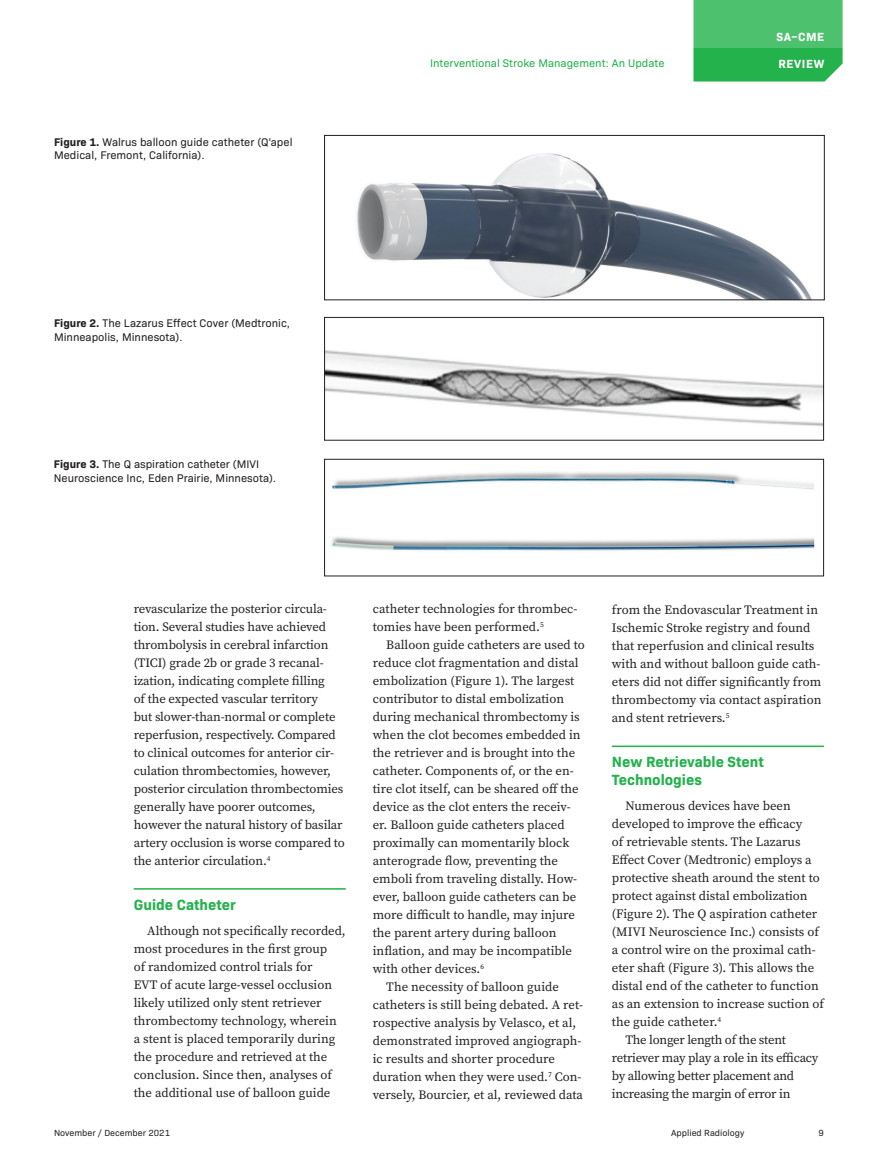
<style>
.page{position:relative;width:878px;height:1175px;background:#fff}
.page>*{position:absolute;margin:0;border:0;box-sizing:border-box;transform-origin:0 0}
.Heading-CME{font:700 15px/18px "Bio Sans";color:#23b24b}
.Body{font:12.75px/18px "Source Serif Pro";color:#231f20}
.Body-2{font:12.75px/18px "Source Serif Pro";letter-spacing:-.02em;color:#231f20}
.t1{font:700 12px "Bio Sans";letter-spacing:.05em;color:#fff}
.Figure{font:11.25px/13.5px "Bio Sans";color:#231f20}
.t2{font:11.25px "Bio Sans";color:#23b24b}
.t3{font:9px "Bio Sans";color:#231f20}
.s1{font-weight:700}
</style>
<div class="page">
<svg style="left:693px;top:47px;width:149px;height:35px;background:#2eb554"></svg>
<div style="left:693px;top:0;width:150px;height:47px;background:#4ec16e"></div>
<hr style="left:134px;top:888px;width:212px;height:1px;background:#23b24b">
<hr style="left:612px;top:745px;width:212px;height:2px;background:#23b24b">
<img style="left:356px;top:153px;width:455px;height:145px">
<div style="left:324px;top:135px;width:500px;height:165px;border:1px solid #231f20"></div>
<img style="left:326px;top:350px;width:496px;height:77px">
<div style="left:324px;top:317px;width:500px;height:123px;border:1px solid #231f20"></div>
<img style="left:330px;top:472px;width:485px;height:79px">
<div style="left:324px;top:459px;width:500px;height:117px;border:1px solid #231f20"></div>
<p class="Figure" style="left:54px;top:134px;width:240px"><span class="s1">Figure 1.</span> Walrus balloon guide catheter (Q’apel<br>Medical, Fremont, California).</p>
<p class="t2" style="left:430px;top:55px;width:236px">Interventional Stroke Management: An Update</p>
<p class="t1" style="left:776px;top:27px;width:49px">SA–CME</p>
<p class="t1" style="left:778px;top:54px;width:47px">REVIEW</p>
<p class="Figure" style="left:54px;top:316px;width:237px"><span class="s1">Figure 2.</span> The Lazarus Effect Cover (Medtronic,<br>Minneapolis, Minnesota).</p>
<p class="Figure" style="left:54px;top:457px;width:224px"><span class="s1">Figure 3.</span> The Q aspiration catheter (MIVI<br>Neuroscience Inc, Eden Prairie, Minnesota).</p>
<p class="Body" style="left:134px;top:599px;width:213px">revascularize the posterior circula&shy;tion. Several studies have achieved thrombolysis in cerebral infarction (TICI) grade 2b or grade 3 recanal&shy;ization, indicating complete filling<br>of the expected vascular territory<br>but slower-than-normal or complete reperfusion, respectively. Compared to clinical outcomes for anterior cir&shy;culation thrombectomies, however, posterior circulation thrombectomies generally have poorer outcomes, however the natural history of basilar artery occlusion is worse compared to the anterior circulation.<sup>4</sup></p>
<p class="Heading-CME" style="left:134px;top:894px;width:104px">Guide Catheter</p>
<p class="Body" style="left:134px;top:921px;width:213px;text-indent:14px">Although not specifically recorded, most procedures in the first group<br>of randomized control trials for<br>EVT of acute large-vessel occlusion likely utilized only stent retriever thrombectomy technology, wherein a stent is placed temporarily during the procedure and retrieved at the conclusion. Since then, analyses of the additional use of balloon guide</p>
<p class="Body" style="left:373px;top:599px;width:206px">catheter technologies for thrombec&shy;tomies have been performed.<sup>5</sup></p>
<p class="Body" style="left:373px;top:635px;width:213px;text-indent:14px">Balloon guide catheters are used to reduce clot fragmentation and distal embolization (Figure 1). The largest contributor to distal embolization during mechanical thrombectomy is when the clot becomes embedded in the retriever and is brought into the catheter. Components of, or the en&shy;tire clot itself, can be sheared off the device as the clot enters the receiv&shy;er. Balloon guide catheters placed proximally can momentarily block anterograde flow, preventing the emboli from traveling distally. How&shy;ever, balloon guide catheters can be more difficult to handle, may injure the parent artery during balloon inflation, and may be incompatible with other devices.<sup>6</sup></p>
<p class="Body" style="left:373px;top:977px;width:212px;text-indent:14px">The necessity of balloon guide catheters is still being debated. A ret&shy;rospective analysis by Velasco, et al, demonstrated improved angiograph&shy;ic results and shorter procedure duration when they were used.<sup>7</sup> Con&shy;versely, Bourcier, et al, reviewed data</p>
<p class="Body" style="left:612px;top:601px;width:211px">from the Endovascular Treatment in Ischemic Stroke registry and found that reperfusion and clinical results with and without balloon guide cath&shy;eters did not differ significantly from thrombectomy via contact aspiration and stent retrievers.<sup>5</sup></p>
<p class="Heading-CME" style="left:612px;top:752px;width:153px">New Retrievable Stent<br>Technologies</p>
<p class="Body" style="left:612px;top:797px;width:213px;text-indent:14px">Numerous devices have been developed to improve the efficacy<br>of retrievable stents. The Lazarus Effect Cover (Medtronic) employs a protective sheath around the stent to protect against distal embolization (Figure 2). The Q aspiration catheter (MIVI Neuroscience Inc.) consists of a control wire on the proximal cath&shy;eter shaft (Figure 3). This allows the distal end of the catheter to function as an extension to increase suction of the guide catheter.<sup>4</sup></p>
<p class="Body-2" style="left:612px;top:1031px;width:208px;text-indent:14px">The longer length of the stent retriever may play a role in its efficacy by allowing better placement and increasing the margin of error in</p>
<p class="t3" style="left:54px;top:1126px;width:118px">November / December 2021</p>
<p class="t3" style="left:671px;top:1126px;width:75px">Applied Radiology</p>
<p class="t3" style="left:818px;top:1126px;width:7px">9</p>
</div>
